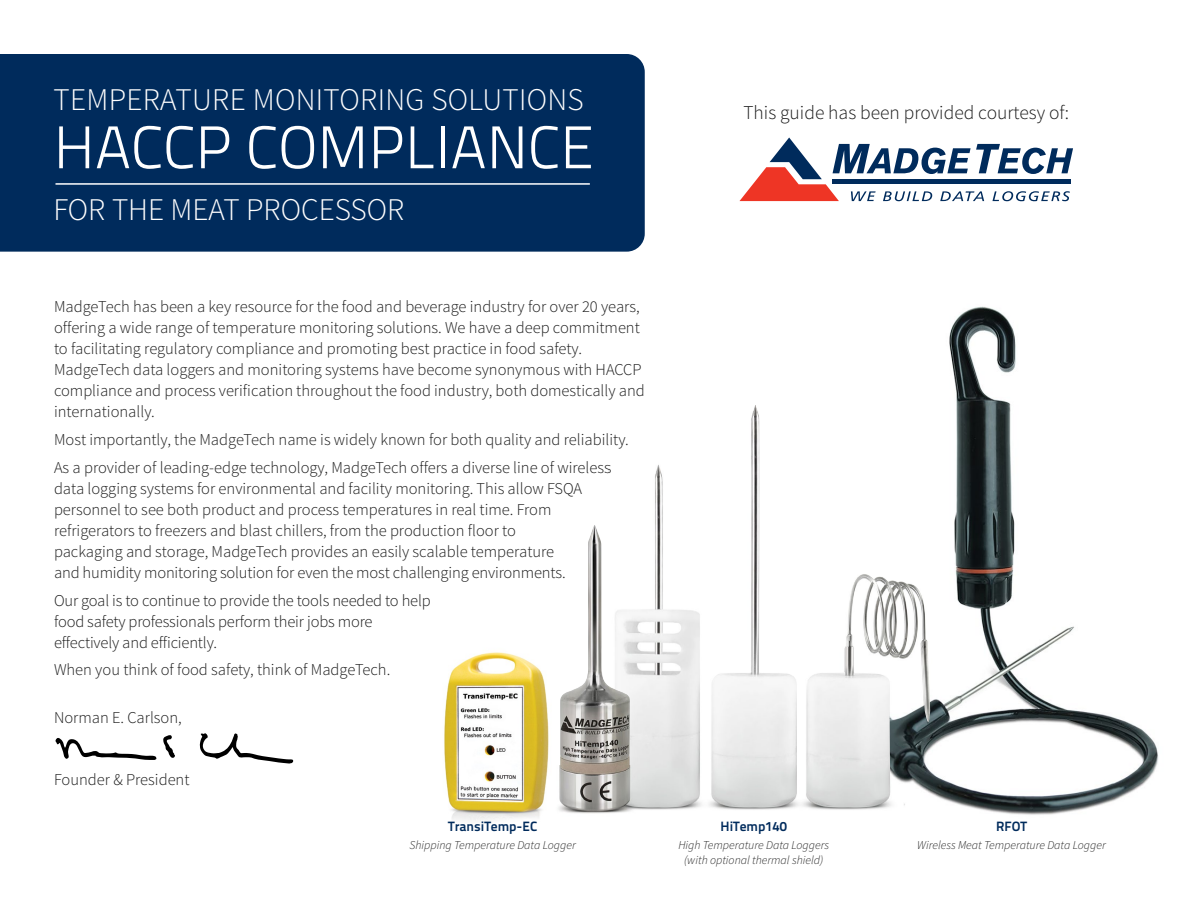
<style>
.page{position:relative;width:1188px;height:918px;background:#fff}
.page>*{position:absolute;margin:0;border:0;box-sizing:border-box;transform-origin:0 0}
.t1{font:300 60px "Titillium Text 22 L";color:#fff}
.t2{font:300 31.5px "Source Sans Pro";letter-spacing:.01em;color:#fff}
.t3{font:300 19.5px "Source Sans Pro";color:#1a1a1a}
.t4{font:300 16.5px/21px "Source Sans Pro";color:#1a1a1a}
.t5{font:700 13.5px "Titillium Text 22 L";color:#002b5c}
.t6{font:italic 300 12px/14.4px "Source Sans Pro";color:#262626;text-align:center}
</style>
<div class="page">
<img style="left:944px;top:306px;width:214px;height:509px">
<div style="left:0;top:54px;width:645px;height:198px;background:#002b5c"></div>
<hr style="left:56px;top:183px;width:534px;height:2px;background:#fff">
<svg style="left:739px;top:138px;width:334px;height:63px"></svg>
<hr style="left:833px;top:180px;width:238px;height:4px;background:#002b5c">
<svg style="left:200px;top:733px;width:93px;height:31px"></svg>
<svg style="left:55px;top:738px;width:101px;height:22px"></svg>
<svg style="left:163px;top:735px;width:12px;height:23px"></svg>
<img style="left:631px;top:465px;width:313px;height:345px">
<img style="left:558px;top:765px;width:80px;height:49px">
<img style="left:560px;top:525px;width:71px;height:286px">
<img style="left:712px;top:405px;width:218px;height:402px">
<img style="left:444px;top:652px;width:105px;height:169px">
<h2 class="t2" style="left:54px;top:80px;width:532px">TEMPERATURE MONITORING SOLUTIONS</h2>
<h1 class="t1" style="left:54px;top:103px;width:542px">HACCP COMPLIANCE</h1>
<h2 class="t2" style="left:54px;top:190px;width:352px">FOR THE MEAT PROCESSOR</h2>
<p class="t4" style="left:54px;top:296px;width:592px">MadgeTech has been a key resource for the food and beverage industry for over 20 years, offering a wide range of temperature monitoring solutions. We have a deep commitment to facilitating regulatory compliance and promoting best practice in food safety.<br>MadgeTech data loggers and monitoring systems have become synonymous with HACCP compliance and process verification throughout the food industry, both domestically and internationally.</p>
<p class="t4" style="left:54px;top:426px;width:576px;line-height:27.8px">Most importantly, the MadgeTech name is widely known for both quality and reliability.<br>As a provider of leading-edge technology, MadgeTech offers a diverse line of wireless</p>
<p class="t4" style="left:54px;top:478px;width:530px">data logging systems for environmental and facility monitoring. This allow FSQA personnel to see both product and process temperatures in real time. From refrigerators to freezers and blast chillers, from the production floor to packaging and storage, MadgeTech provides an easily scalable temperature and humidity monitoring solution for even the most challenging environments.</p>
<p class="t4" style="left:54px;top:590px;width:378px">Our goal is to continue to provide the tools needed to help food safety professionals perform their jobs more effectively and efficiently.</p>
<p class="t4" style="left:54px;top:660px;width:338px">When you think of food safety, think of MadgeTech.</p>
<p class="t4" style="left:54px;top:708px;width:129px">Norman E. Carlson,</p>
<p class="t4" style="left:54px;top:769px;width:137px">Founder &amp; President</p>
<p class="t5" style="left:448px;top:816px;width:91px">TransiTemp-EC</p>
<p class="t6" style="left:410px;top:838px;width:168px">Shipping Temperature Data Logger</p>
<p class="t3" style="left:744px;top:101px;width:327px">This guide has been provided courtesy of:</p>
<p class="t5" style="left:721px;top:816px;width:68px">HiTemp140</p>
<p class="t6" style="left:678px;top:838px;width:152px">High Temperature Data Loggers (with optional thermal shield)</p>
<p class="t5" style="left:996px;top:816px;width:32px">RFOT</p>
<p class="t6" style="left:917px;top:838px;width:190px">Wireless Meat Temperature Data Logger</p>
</div>
